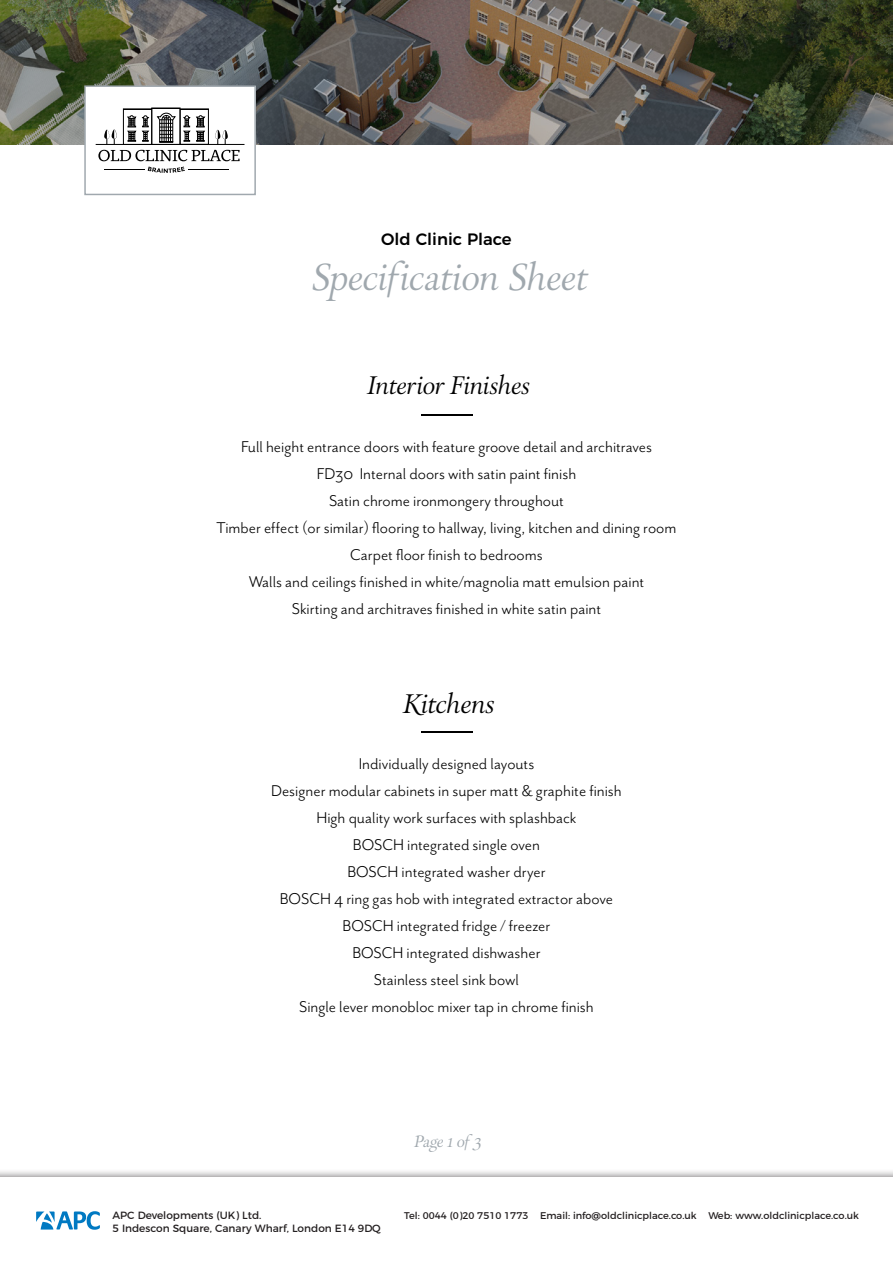
<style>
.page{position:relative;width:893px;height:1263px;background:#fff}
.page>*{position:absolute;margin:0;border:0;box-sizing:border-box;transform-origin:0 0}
.t1{font:300 37.5px "Park Lane";color:#a0a8ae}
.t2{font:300 27px "Park Lane";color:#000}
.t3{font:300 25.5px "Park Lane";color:#000}
.t4{font:18px/27px "Mr Eaves San OT";color:#000;text-align:center}
.t5{font:500 16.5px "Montserrat";color:#000}
.t6{font:300 16.5px "Park Lane";color:#a0a8ae}
.t7{font:10.5px/12.6px "Montserrat";color:#231f20}
.t8{font:9.75px "Montserrat";color:#231f20}
</style>
<div class="page">
<hr style="left:421px;top:414px;width:51px;height:1px;background:#000">
<hr style="left:421px;top:732px;width:51px;height:1px;background:#000">
<img style="left:0;top:0;width:893px;height:145px">
<div style="left:85px;top:86px;width:170px;height:108px;background:#fff"></div>
<svg style="left:148px;top:167px;width:37px;height:6px"></svg>
<hr style="left:104px;top:169px;width:41px;height:1px;background:#000">
<hr style="left:188px;top:169px;width:41px;height:1px;background:#000">
<hr style="left:96px;top:144px;width:148px;height:1px;background:#000">
<div style="left:152px;top:108px;width:28px;height:37px;border:1px solid #000"></div>
<svg style="left:98px;top:109px;width:142px;height:52px"></svg>
<div style="left:84px;top:85px;width:172px;height:110px;border:1px solid #a0a8ae"></div>
<div style="left:0;top:1169px;width:893px;height:94px;background:#231f20;opacity:.75"></div>
<div style="left:0;top:1178px;width:893px;height:85px;background:#fff"></div>
<svg style="left:36px;top:1211px;width:64px;height:19px"></svg>
<p class="t5" style="left:381px;top:226px;width:132px">Old Clinic Place</p>
<h1 class="t1" style="left:308px;top:258px;width:278px">Specification Sheet</h1>
<h3 class="t3" style="left:365px;top:372px;width:165px">Interior Finishes</h3>
<p class="t4" style="left:217px;top:433px;width:461px">Full height entrance doors with feature groove detail and architraves<br>FD30 Internal doors with satin paint finish<br>Satin chrome ironmongery throughout<br>Timber effect (or similar) flooring to hallway, living, kitchen and dining room Carpet floor finish to bedrooms<br>Walls and ceilings finished in white/magnolia matt emulsion paint<br>Skirting and architraves finished in white satin paint</p>
<h2 class="t2" style="left:401px;top:690px;width:93px">Kitchens</h2>
<p class="t4" style="left:271px;top:751px;width:352px">Individually designed layouts<br>Designer modular cabinets in super matt &amp; graphite finish High quality work surfaces with splashback<br>BOSCH integrated single oven<br>BOSCH integrated washer dryer<br>BOSCH 4 ring gas hob with integrated extractor above BOSCH integrated fridge / freezer<br>BOSCH integrated dishwasher<br>Stainless steel sink bowl<br>Single lever monobloc mixer tap in chrome finish</p>
<p class="t6" style="left:412px;top:1133px;width:70px">Page 1 of 3</p>
<p class="t7" style="left:112px;top:1208px;width:270px">APC Developments (UK) Ltd.<br>5 Indescon Square, Canary Wharf, London E14 9DQ</p>
<p class="t8" style="left:404px;top:1208px;width:456px">Tel: 0044 (0)20 7510 1773 Email: info@oldclinicplace.co.uk Web: www.oldclinicplace.co.uk</p>
</div>
